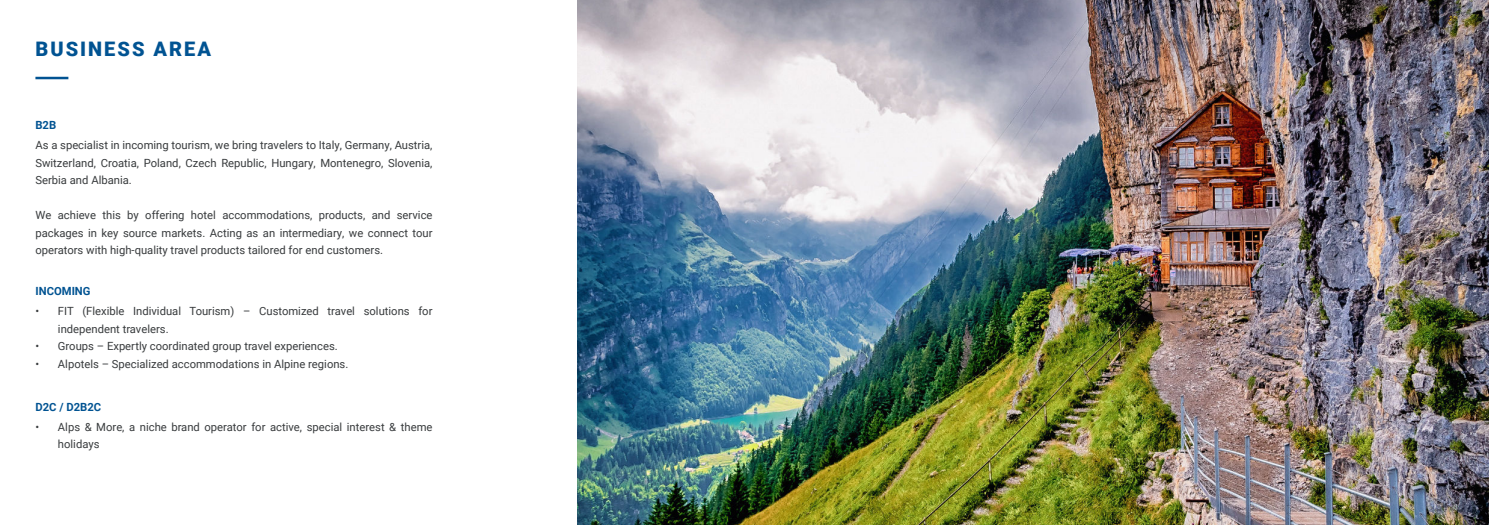
<style>
.page{position:relative;width:1489px;height:525px;background:#fff}
.page>*{position:absolute;margin:0;border:0;box-sizing:border-box;transform-origin:0 0}
.t1{font:900 20px "Roboto";letter-spacing:.1em;color:#015392}
.t2{font:11.25px/17.5px "Roboto";color:#383b3d;text-align:justify}
.t3{font:700 11.25px "Roboto";color:#015392}
</style>
<div class="page">
<img style="left:578px;top:0;width:910px;height:524px">
<hr style="left:35px;top:77px;width:33px;height:2px;background:#015392">
<h1 class="t1" style="left:35px;top:38px;width:177px">BUSINESS AREA</h1>
<p class="t3" style="left:35px;top:120px;width:22px">B2B</p>
<p class="t2" style="left:35px;top:137px;width:398px">As a specialist in incoming tourism, we bring travelers to Italy, Germany, Austria, Switzerland, Croatia, Poland, Czech Republic, Hungary, Montenegro, Slovenia, Serbia and Albania.</p>
<p class="t2" style="left:35px;top:207px;width:398px">We achieve this by offering hotel accommodations, products, and service packages in key source markets. Acting as an intermediary, we connect tour operators with high-quality travel products tailored for end customers.</p>
<p class="t3" style="left:35px;top:286px;width:57px">INCOMING</p>
<p class="t2" style="left:58px;top:303px;width:376px;text-indent:-22px">• FIT (Flexible Individual Tourism) – Customized travel solutions for independent travelers.</p>
<p class="t2" style="left:35px;top:338px;width:304px">• Groups – Expertly coordinated group travel experiences.</p>
<p class="t2" style="left:35px;top:355px;width:314px">• Alpotels – Specialized accommodations in Alpine regions.</p>
<p class="t3" style="left:35px;top:401px;width:67px">D2C / D2B2C</p>
<p class="t2" style="left:58px;top:418px;width:376px;text-indent:-22px">• Alps &amp; More, a niche brand operator for active, special interest &amp; theme holidays</p>
</div>
